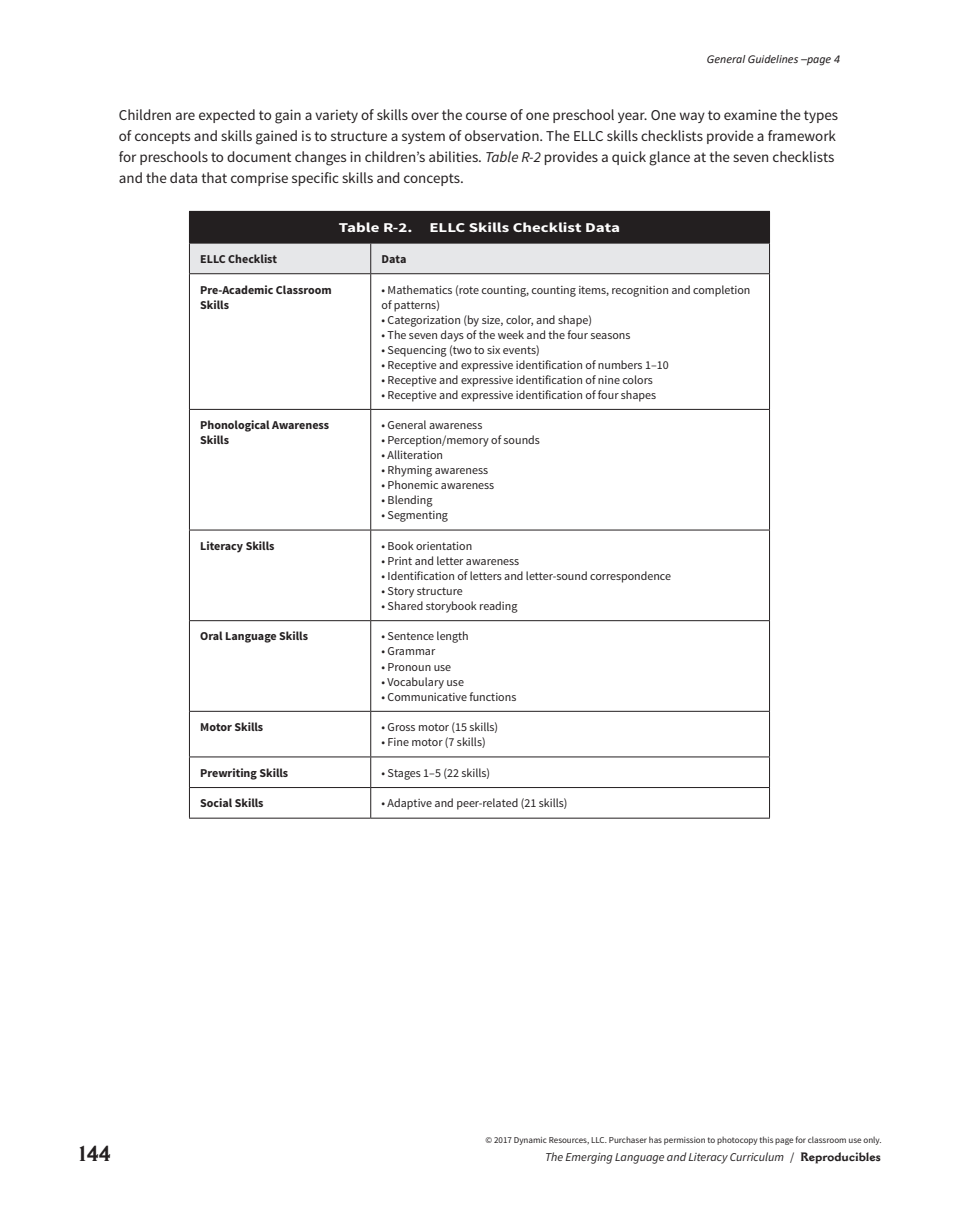
<style>
.page{position:relative;width:959px;height:1229px;background:#fff}
.page>*{position:absolute;margin:0;border:0;box-sizing:border-box;transform-origin:0 0}
.t1{font:700 21px "Cantoria MT Std";color:#231f20}
.TX{font:15px/21px "Source Sans Pro";color:#231f20}
.chart_Title{font:700 13.5px "Source Sans Pro";color:#fff;scale:1.25 1}
.chart_text{font:12px/15px "Source Sans Pro";color:#231f20}
.chart_text-2{font:700 12px/15px "Source Sans Pro";color:#231f20}
.t2{font:italic 12px "Source Sans Pro";color:#231f20}
.t3{font:italic 12px "Calibri";color:#231f20}
.t4{font:9px "Source Sans Pro";color:#231f20}
.s1{font-style:italic}
.s2{font-style:normal}
.s3{font-family:"Cantoria MT Std";font-weight:700;font-style:normal}
</style>
<div class="page">
<div style="left:189px;top:211px;width:580px;height:32px;background:#231f20"></div>
<div style="left:190px;top:244px;width:579px;height:29px;background:#e6e7e9"></div>
<hr style="left:371px;top:211px;width:399px;height:1px;background:#231f20">
<hr style="left:769px;top:212px;width:1px;height:31px;background:#231f20">
<hr style="left:189px;top:243px;width:182px;height:1px;background:#231f20">
<hr style="left:189px;top:243px;width:1px;height:30px;background:#231f20">
<hr style="left:371px;top:243px;width:399px;height:1px;background:#231f20">
<hr style="left:370px;top:243px;width:1px;height:30px;background:#231f20">
<hr style="left:769px;top:243px;width:1px;height:30px;background:#231f20">
<hr style="left:189px;top:273px;width:182px;height:1px;background:#231f20">
<hr style="left:189px;top:274px;width:1px;height:135px;background:#231f20">
<hr style="left:371px;top:273px;width:399px;height:1px;background:#231f20">
<hr style="left:370px;top:274px;width:1px;height:135px;background:#231f20">
<hr style="left:769px;top:274px;width:1px;height:135px;background:#231f20">
<hr style="left:189px;top:409px;width:182px;height:1px;background:#231f20">
<hr style="left:189px;top:410px;width:1px;height:119px;background:#231f20">
<hr style="left:371px;top:409px;width:399px;height:1px;background:#231f20">
<hr style="left:370px;top:410px;width:1px;height:119px;background:#231f20">
<hr style="left:769px;top:410px;width:1px;height:119px;background:#231f20">
<hr style="left:189px;top:529px;width:182px;height:1px;background:#231f20">
<hr style="left:189px;top:530px;width:1px;height:90px;background:#231f20">
<hr style="left:371px;top:529px;width:399px;height:1px;background:#231f20">
<hr style="left:370px;top:530px;width:1px;height:90px;background:#231f20">
<hr style="left:769px;top:530px;width:1px;height:90px;background:#231f20">
<hr style="left:189px;top:620px;width:182px;height:1px;background:#231f20">
<hr style="left:189px;top:621px;width:1px;height:90px;background:#231f20">
<hr style="left:371px;top:620px;width:399px;height:1px;background:#231f20">
<hr style="left:370px;top:621px;width:1px;height:90px;background:#231f20">
<hr style="left:769px;top:621px;width:1px;height:90px;background:#231f20">
<hr style="left:189px;top:711px;width:182px;height:1px;background:#231f20">
<hr style="left:189px;top:711px;width:1px;height:45px;background:#231f20">
<hr style="left:371px;top:711px;width:399px;height:1px;background:#231f20">
<hr style="left:370px;top:711px;width:1px;height:45px;background:#231f20">
<hr style="left:769px;top:711px;width:1px;height:45px;background:#231f20">
<hr style="left:189px;top:756px;width:182px;height:1px;background:#231f20">
<hr style="left:189px;top:757px;width:1px;height:30px;background:#231f20">
<hr style="left:371px;top:756px;width:399px;height:1px;background:#231f20">
<hr style="left:370px;top:757px;width:1px;height:30px;background:#231f20">
<hr style="left:769px;top:757px;width:1px;height:30px;background:#231f20">
<hr style="left:189px;top:787px;width:182px;height:1px;background:#231f20">
<svg style="left:189px;top:788px;width:1px;height:29px"></svg>
<hr style="left:371px;top:787px;width:399px;height:1px;background:#231f20">
<svg style="left:370px;top:788px;width:1px;height:29px"></svg>
<svg style="left:769px;top:788px;width:1px;height:29px"></svg>
<hr style="left:189px;top:817px;width:182px;height:1px;background:#231f20">
<hr style="left:371px;top:817px;width:399px;height:1px;background:#231f20">
<p class="t3" style="left:707px;top:51px;width:135px">General Guidelines –page 4</p>
<p class="TX" style="left:119px;top:105px;width:720px">Children are expected to gain a variety of skills over the course of one preschool year. One way to examine the types of concepts and skills gained is to structure a system of observation. The ELLC skills checklists provide a framework for preschools to document changes in children’s abilities. <span class="s1">Table R-2</span> provides a quick glance at the seven checklists and the data that comprise specific skills and concepts.</p>
<p class="chart_Title" style="left:339px;top:219px;width:60px">Table R-2.</p>
<p class="chart_Title" style="left:429px;top:219px;width:154px">ELLC Skills Checklist Data</p>
<p class="chart_text-2" style="left:200px;top:252px;width:78px">ELLC Checklist</p>
<p class="chart_text-2" style="left:381px;top:252px;width:26px">Data</p>
<p class="chart_text-2" style="left:200px;top:282px;width:133px">Pre-Academic Classroom<br>Skills</p>
<p class="chart_text" style="left:381px;top:282px;width:370px">• Mathematics (rote counting, counting items, recognition and completion of patterns)</p>
<p class="chart_text" style="left:381px;top:312px;width:212px">• Categorization (by size, color, and shape)</p>
<p class="chart_text" style="left:381px;top:327px;width:250px">• The seven days of the week and the four seasons</p>
<p class="chart_text" style="left:381px;top:342px;width:160px">• Sequencing (two to six events)</p>
<p class="chart_text" style="left:381px;top:357px;width:289px">• Receptive and expressive identification of numbers 1–10</p>
<p class="chart_text" style="left:381px;top:372px;width:273px">• Receptive and expressive identification of nine colors</p>
<p class="chart_text" style="left:381px;top:387px;width:276px">• Receptive and expressive identification of four shapes</p>
<p class="chart_text-2" style="left:200px;top:418px;width:130px">Phonological Awareness<br>Skills</p>
<p class="chart_text" style="left:381px;top:418px;width:102px">• General awareness</p>
<p class="chart_text" style="left:381px;top:433px;width:160px">• Perception/memory of sounds</p>
<p class="chart_text" style="left:381px;top:448px;width:63px">• Alliteration</p>
<p class="chart_text" style="left:381px;top:463px;width:108px">• Rhyming awareness</p>
<p class="chart_text" style="left:381px;top:478px;width:114px">• Phonemic awareness</p>
<p class="chart_text" style="left:381px;top:493px;width:52px">• Blending</p>
<p class="chart_text" style="left:381px;top:508px;width:68px">• Segmenting</p>
<p class="chart_text-2" style="left:200px;top:539px;width:76px">Literacy Skills</p>
<p class="chart_text" style="left:381px;top:538px;width:92px">• Book orientation</p>
<p class="chart_text" style="left:381px;top:553px;width:139px">• Print and letter awareness</p>
<p class="chart_text" style="left:381px;top:568px;width:291px">• Identification of letters and letter-sound correspondence</p>
<p class="chart_text" style="left:381px;top:583px;width:83px">• Story structure</p>
<p class="chart_text" style="left:381px;top:598px;width:137px">• Shared storybook reading</p>
<p class="chart_text-2" style="left:200px;top:629px;width:109px">Oral Language Skills</p>
<p class="chart_text" style="left:381px;top:629px;width:89px">• Sentence length</p>
<p class="chart_text" style="left:381px;top:644px;width:55px">• Grammar</p>
<p class="chart_text" style="left:381px;top:659px;width:71px">• Pronoun use</p>
<p class="chart_text" style="left:381px;top:674px;width:84px">• Vocabulary use</p>
<p class="chart_text" style="left:381px;top:689px;width:136px">• Communicative functions</p>
<p class="chart_text-2" style="left:200px;top:720px;width:64px">Motor Skills</p>
<p class="chart_text" style="left:381px;top:720px;width:118px">• Gross motor (15 skills)</p>
<p class="chart_text" style="left:381px;top:735px;width:106px">• Fine motor (7 skills)</p>
<p class="chart_text-2" style="left:200px;top:765px;width:89px">Prewriting Skills</p>
<p class="chart_text" style="left:381px;top:765px;width:110px">• Stages 1–5 (22 skills)</p>
<p class="chart_text-2" style="left:200px;top:796px;width:65px">Social Skills</p>
<p class="chart_text" style="left:381px;top:796px;width:187px">• Adaptive and peer-related (21 skills)</p>
<p class="t4" style="left:485px;top:1134px;width:397px">© 2017 Dynamic Resources, LLC. Purchaser has permission to photocopy this page for classroom use only.</p>
<h1 class="t1" style="left:78px;top:1141px;width:35px">144</h1>
<p class="t2" style="left:545px;top:1149px;width:337px">The Emerging Language and Literacy Curriculum <span class="s2">/</span> <span class="s3">Reproducibles</span></p>
</div>
